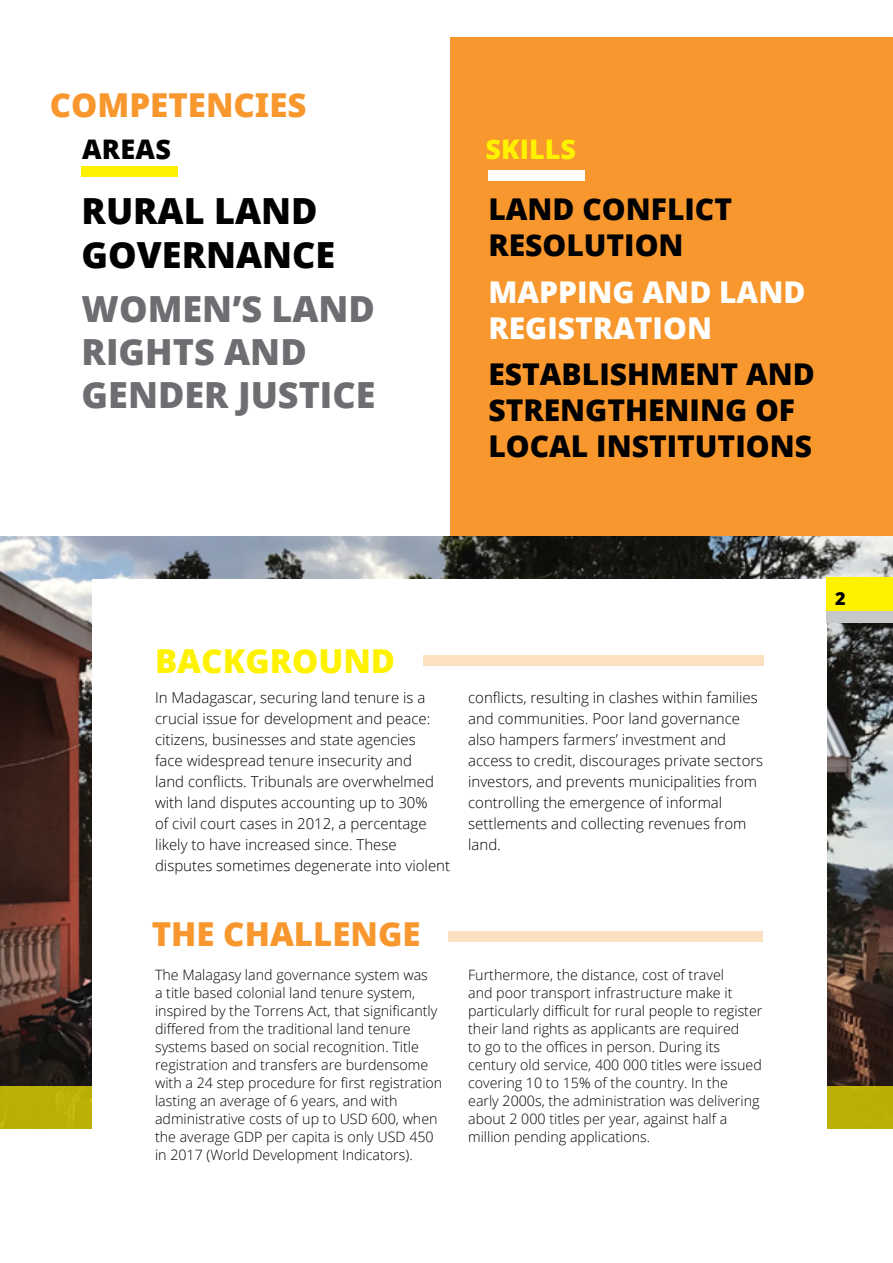
<style>
.page{position:relative;width:893px;height:1263px;background:#fff}
.page>*{position:absolute;margin:0;border:0;box-sizing:border-box;transform-origin:0 0}
.t1{font:800 36px/43.2px "Open Sans";color:#6d6e71}
.t2{font:800 36px/43.2px "Open Sans";color:#000}
.t3{font:800 33px "Open Sans";color:#f8972d}
.t4{font:800 33px "Open Sans";color:#fff200}
.t5{font:800 30px/36px "Open Sans";color:#000}
.t6{font:800 30px/36px "Open Sans";color:#fff}
.t7{font:800 27px "Open Sans";color:#fff200}
.t8{font:800 27px "Open Sans";letter-spacing:.01em;color:#000}
.t9{font:800 18px "Open Sans";color:#000}
.t10{font:300 15px/21px "Open Sans";color:#000}
.t11{font:300 14.25px/18px "Open Sans";color:#000}
</style>
<div class="page">
<div style="left:450px;top:37px;width:443px;height:499px;background:#f8972d"></div>
<img style="left:0;top:536px;width:893px;height:550px">
<div style="left:0;top:1086px;width:893px;height:43px;background:#bbb006"></div>
<div style="left:92px;top:580px;width:734px;height:591px;background:#fff"></div>
<div style="left:82px;top:166px;width:96px;height:11px;background:#fff200"></div>
<div style="left:488px;top:171px;width:96px;height:10px;background:#fff"></div>
<div style="left:423px;top:655px;width:340px;height:10px;background:#fce0c0"></div>
<div style="left:448px;top:931px;width:315px;height:11px;background:#fce0c0"></div>
<div style="left:826px;top:577px;width:67px;height:34px;background:#fff200"></div>
<div style="left:826px;top:611px;width:67px;height:12px;background:#c7c8ca"></div>
<h2 class="t3" style="left:50px;top:80px;width:258px">COMPETENCIES</h2>
<h3 class="t8" style="left:82px;top:129px;width:90px">AREAS</h3>
<h3 class="t7" style="left:486px;top:129px;width:92px">SKILLS</h3>
<h1 class="t2" style="left:82px;top:188px;width:255px">RURAL LAND<br>GOVERNANCE</h1>
<h1 class="t1" style="left:82px;top:285px;width:295px">WOMEN’S LAND<br>RIGHTS AND<br>GENDER JUSTICE</h1>
<h3 class="t5" style="left:488px;top:189px;width:245px">LAND CONFLICT<br>RESOLUTION</h3>
<h3 class="t6" style="left:488px;top:272px;width:319px">MAPPING AND LAND<br>REGISTRATION</h3>
<h3 class="t5" style="left:488px;top:355px;width:328px">ESTABLISHMENT AND<br>STRENGTHENING OF<br>LOCAL INSTITUTIONS</h3>
<h2 class="t4" style="left:155px;top:636px;width:242px">BACKGROUND</h2>
<p class="t10" style="left:155px;top:687px;width:297px">In Madagascar, securing land tenure is a crucial issue for development and peace: citizens, businesses and state agencies<br>face widespread tenure insecurity and<br>land conflicts. Tribunals are overwhelmed with land disputes accounting up to 30%<br>of civil court cases in 2012, a percentage likely to have increased since. These disputes sometimes degenerate into violent</p>
<p class="t10" style="left:468px;top:687px;width:297px">conflicts, resulting in clashes within families and communities. Poor land governance also hampers farmers’ investment and access to credit, discourages private sectors investors, and prevents municipalities from controlling the emergence of informal settlements and collecting revenues from land.</p>
<h2 class="t3" style="left:152px;top:909px;width:270px">THE CHALLENGE</h2>
<p class="t11" style="left:155px;top:966px;width:289px">The Malagasy land governance system was<br>a title based colonial land tenure system, inspired by the Torrens Act, that significantly differed from the traditional land tenure systems based on social recognition. Title registration and transfers are burdensome with a 24 step procedure for first registration lasting an average of 6 years, and with administrative costs of up to USD 600, when the average GDP per capita is only USD 450 in 2017 (World Development Indicators).</p>
<p class="t11" style="left:468px;top:966px;width:296px">Furthermore, the distance, cost of travel<br>and poor transport infrastructure make it particularly difficult for rural people to register their land rights as applicants are required<br>to go to the offices in person. During its century old service, 400 000 titles were issued covering 10 to 15% of the country. In the<br>early 2000s, the administration was delivering about 2 000 titles per year, against half a million pending applications.</p>
<p class="t9" style="left:835px;top:584px;width:12px">2</p>
</div>
